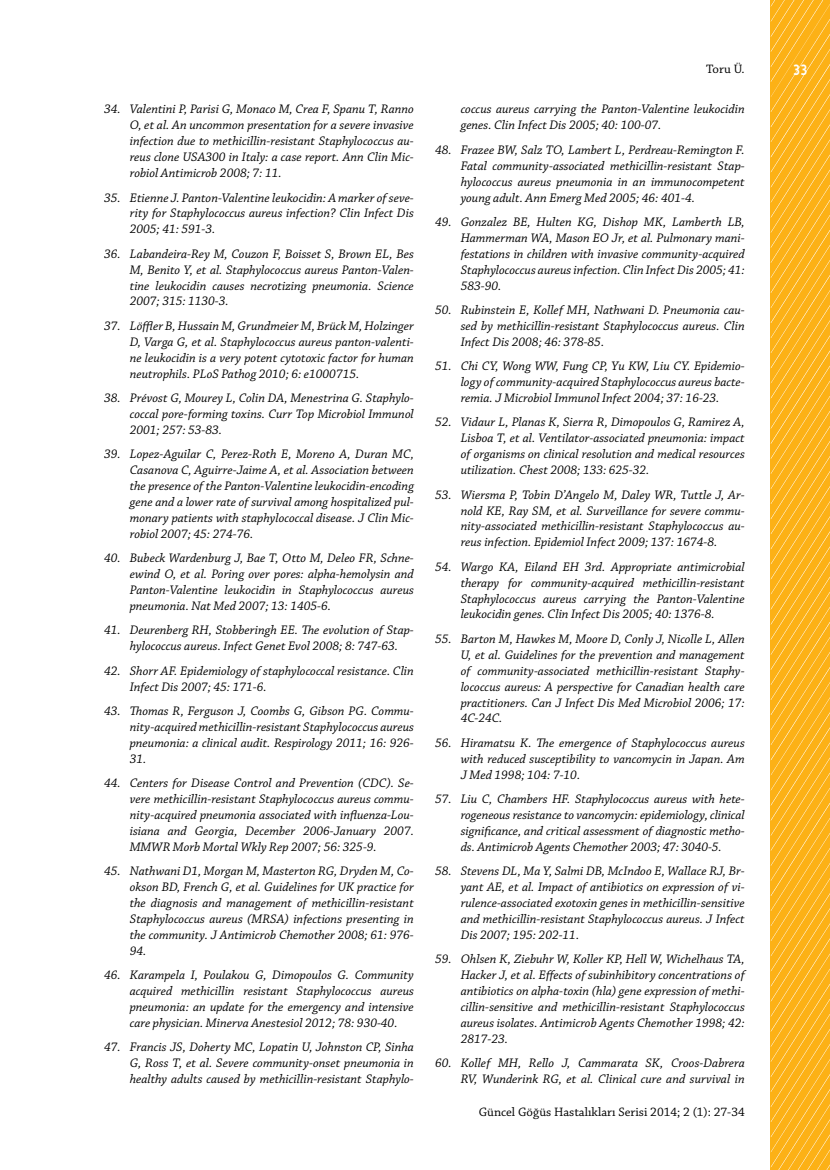
<style>
.page{position:relative;width:830px;height:1170px;background:#fff}
.page>*{position:absolute;margin:0;border:0;box-sizing:border-box;transform-origin:0 0}
.t1{font:700 15px "Alwyn";color:#fff;scale:.85 1}
.t2{font:italic 13.05px/15.9px "Chaparral Pro";color:#000;text-align:justify}
.t3{font:12.9px "Chaparral Pro";color:#000}
</style>
<div class="page">
<svg style="left:770px;top:0;width:59px;height:1169px;background:#fcb523"></svg>
<p class="t2" style="left:130px;top:102px;width:285px;text-indent:-26px">34. Valentini P, Parisi G, Monaco M, Crea F, Spanu T, Ranno O, et al. An uncommon presentation for a severe invasive infection due to methicillin-resistant Staphylococcus au&shy;reus clone USA300 in Italy: a case report. Ann Clin Mic&shy;robiol Antimicrob 2008; 7: 11.</p>
<p class="t2" style="left:130px;top:190px;width:285px;text-indent:-26px">35. Etienne J. Panton-Valentine leukocidin: A marker of seve&shy;rity for Staphylococcus aureus infection? Clin Infect Dis 2005; 41: 591-3.</p>
<p class="t2" style="left:130px;top:246px;width:285px;text-indent:-26px">36. Labandeira-Rey M, Couzon F, Boisset S, Brown EL, Bes M, Benito Y, et al. Staphylococcus aureus Panton-Valen&shy;tine leukocidin causes necrotizing pneumonia. Science 2007; 315: 1130-3.</p>
<p class="t2" style="left:130px;top:318px;width:285px;text-indent:-26px">37. Löffler B, Hussain M, Grundmeier M, Brück M, Holzinger D, Varga G, et al. Staphylococcus aureus panton-valenti&shy;ne leukocidin is a very potent cytotoxic factor for human neutrophils. PLoS Pathog 2010; 6: e1000715.</p>
<p class="t2" style="left:130px;top:390px;width:285px;text-indent:-26px">38. Prévost G, Mourey L, Colin DA, Menestrina G. Staphylo&shy;coccal pore-forming toxins. Curr Top Microbiol Immunol 2001; 257: 53-83.</p>
<p class="t2" style="left:130px;top:446px;width:285px;text-indent:-26px">39. Lopez-Aguilar C, Perez-Roth E, Moreno A, Duran MC, Casanova C, Aguirre-Jaime A, et al. Association between the presence of the Panton-Valentine leukocidin-encoding gene and a lower rate of survival among hospitalized pul&shy;monary patients with staphylococcal disease. J Clin Mic&shy;robiol 2007; 45: 274-76.</p>
<p class="t2" style="left:130px;top:550px;width:285px;text-indent:-26px">40. Bubeck Wardenburg J, Bae T, Otto M, Deleo FR, Schne&shy;ewind O, et al. Poring over pores: alpha-hemolysin and Panton-Valentine leukocidin in Staphylococcus aureus pneumonia. Nat Med 2007; 13: 1405-6.</p>
<p class="t2" style="left:130px;top:622px;width:285px;text-indent:-26px">41. Deurenberg RH, Stobberingh EE. The evolution of Stap&shy;hylococcus aureus. Infect Genet Evol 2008; 8: 747-63.</p>
<p class="t2" style="left:130px;top:663px;width:285px;text-indent:-26px">42. Shorr AF. Epidemiology of staphylococcal resistance. Clin<br>Infect Dis 2007; 45: 171-6.</p>
<p class="t2" style="left:130px;top:703px;width:285px;text-indent:-26px">43. Thomas R, Ferguson J, Coombs G, Gibson PG. Commu&shy;nity-acquired methicillin-resistant Staphylococcus aureus pneumonia: a clinical audit. Respirology 2011; 16: 926- 31.</p>
<p class="t2" style="left:130px;top:775px;width:285px;text-indent:-26px">44. Centers for Disease Control and Prevention (CDC). Se&shy;vere methicillin-resistant Staphylococcus aureus commu&shy;nity-acquired pneumonia associated with influenza-Lou&shy;isiana and Georgia, December 2006-January 2007.<br>MMWR Morb Mortal Wkly Rep 2007; 56: 325-9.</p>
<p class="t2" style="left:130px;top:863px;width:285px;text-indent:-26px">45. Nathwani D1, Morgan M, Masterton RG, Dryden M, Co&shy;okson BD, French G, et al. Guidelines for UK practice for the diagnosis and management of methicillin-resistant Staphylococcus aureus (MRSA) infections presenting in the community. J Antimicrob Chemother 2008; 61: 976- 94.</p>
<p class="t2" style="left:130px;top:967px;width:285px;text-indent:-26px">46. Karampela I, Poulakou G, Dimopoulos G. Community acquired methicillin resistant Staphylococcus aureus pneumonia: an update for the emergency and intensive care physician. Minerva Anestesiol 2012; 78: 930-40.</p>
<p class="t2" style="left:130px;top:1039px;width:285px;text-indent:-26px">47. Francis JS, Doherty MC, Lopatin U, Johnston CP, Sinha G, Ross T, et al. Severe community-onset pneumonia in healthy adults caused by methicillin-resistant Staphylo-</p>
<p class="t3" style="left:705px;top:62px;width:40px">Toru Ü.</p>
<p class="t1" style="left:792px;top:61px;width:19px">33</p>
<p class="t2" style="left:460px;top:102px;width:285px">coccus aureus carrying the Panton-Valentine leukocidin genes. Clin Infect Dis 2005; 40: 100-07.</p>
<p class="t2" style="left:460px;top:142px;width:285px;text-indent:-26px">48. Frazee BW, Salz TO, Lambert L, Perdreau-Remington F.<br>Fatal community-associated methicillin-resistant Stap&shy;hylococcus aureus pneumonia in an immunocompetent young adult. Ann Emerg Med 2005; 46: 401-4.</p>
<p class="t2" style="left:460px;top:214px;width:285px;text-indent:-26px">49. Gonzalez BE, Hulten KG, Dishop MK, Lamberth LB, Hammerman WA, Mason EO Jr, et al. Pulmonary mani&shy;festations in children with invasive community-acquired Staphylococcus aureus infection. Clin Infect Dis 2005; 41:<br>583-90.</p>
<p class="t2" style="left:460px;top:302px;width:285px;text-indent:-26px">50. Rubinstein E, Kollef MH, Nathwani D. Pneumonia cau&shy;sed by methicillin-resistant Staphylococcus aureus. Clin Infect Dis 2008; 46: 378-85.</p>
<p class="t2" style="left:460px;top:358px;width:285px;text-indent:-26px">51. Chi CY, Wong WW, Fung CP, Yu KW, Liu CY. Epidemio&shy;logy of community-acquired Staphylococcus aureus bacte&shy;remia. J Microbiol Immunol Infect 2004; 37: 16-23.</p>
<p class="t2" style="left:460px;top:415px;width:285px;text-indent:-26px">52. Vidaur L, Planas K, Sierra R, Dimopoulos G, Ramirez A, Lisboa T, et al. Ventilator-associated pneumonia: impact of organisms on clinical resolution and medical resources utilization. Chest 2008; 133: 625-32.</p>
<p class="t2" style="left:460px;top:487px;width:285px;text-indent:-26px">53. Wiersma P, Tobin D’Angelo M, Daley WR, Tuttle J, Ar&shy;nold KE, Ray SM, et al. Surveillance for severe commu&shy;nity-associated methicillin-resistant Staphylococcus au&shy;reus infection. Epidemiol Infect 2009; 137: 1674-8.</p>
<p class="t2" style="left:460px;top:559px;width:285px;text-indent:-26px">54. Wargo KA, Eiland EH 3rd. Appropriate antimicrobial therapy for community-acquired methicillin-resistant Staphylococcus aureus carrying the Panton-Valentine leukocidin genes. Clin Infect Dis 2005; 40: 1376-8.</p>
<p class="t2" style="left:460px;top:631px;width:285px;text-indent:-26px">55. Barton M, Hawkes M, Moore D, Conly J, Nicolle L, Allen U, et al. Guidelines for the prevention and management of community-associated methicillin-resistant Staphy&shy;lococcus aureus: A perspective for Canadian health care practitioners. Can J Infect Dis Med Microbiol 2006; 17:<br>4C-24C.</p>
<p class="t2" style="left:460px;top:735px;width:285px;text-indent:-26px">56. Hiramatsu K. The emergence of Staphylococcus aureus with reduced susceptibility to vancomycin in Japan. Am J Med 1998; 104: 7-10.</p>
<p class="t2" style="left:460px;top:791px;width:285px;text-indent:-26px">57. Liu C, Chambers HF. Staphylococcus aureus with hete&shy;rogeneous resistance to vancomycin: epidemiology, clinical significance, and critical assessment of diagnostic metho&shy;ds. Antimicrob Agents Chemother 2003; 47: 3040-5.</p>
<p class="t2" style="left:460px;top:863px;width:285px;text-indent:-26px">58. Stevens DL, Ma Y, Salmi DB, McIndoo E, Wallace RJ, Br&shy;yant AE, et al. Impact of antibiotics on expression of vi&shy;rulence-associated exotoxin genes in methicillin-sensitive and methicillin-resistant Staphylococcus aureus. J Infect Dis 2007; 195: 202-11.</p>
<p class="t2" style="left:460px;top:951px;width:285px;text-indent:-26px">59. Ohlsen K, Ziebuhr W, Koller KP, Hell W, Wichelhaus TA, Hacker J, et al. Effects of subinhibitory concentrations of antibiotics on alpha-toxin (hla) gene expression of methi&shy;cillin-sensitive and methicillin-resistant Staphylococcus aureus isolates. Antimicrob Agents Chemother 1998; 42:<br>2817-23.</p>
<p class="t2" style="left:435px;top:1055px;width:311px;text-align:right">60. Kollef MH, Rello J, Cammarata SK, Croos-Dabrera<br>RV, Wunderink RG, et al. Clinical cure and survival in</p>
<p class="t3" style="left:478px;top:1104px;width:267px">Güncel Göğüs Hastalıkları Serisi 2014; 2 (1): 27-34</p>
</div>
